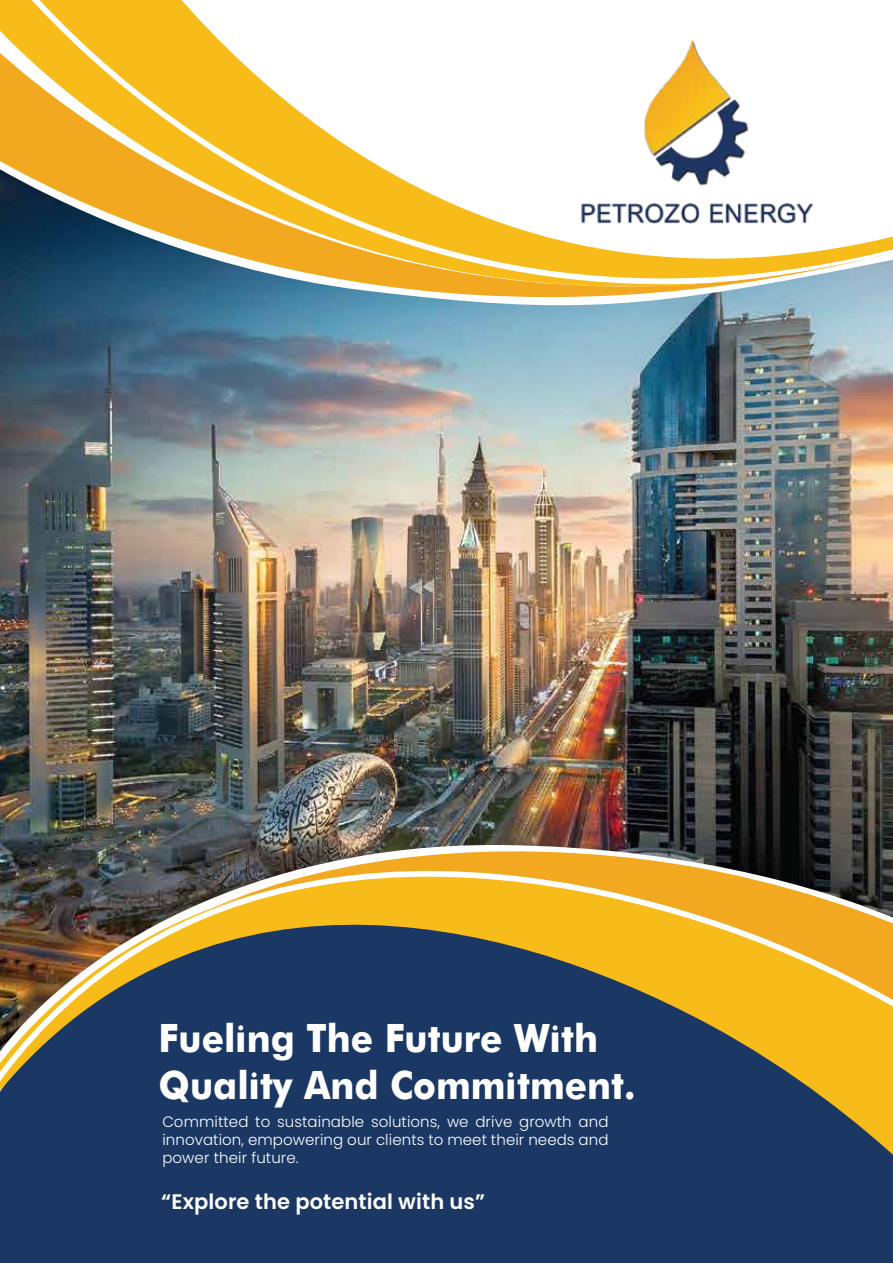
<style>
.page{position:relative;width:893px;height:1263px;background:#fff}
.page>*{position:absolute;margin:0;border:0;box-sizing:border-box;transform-origin:0 0}
.t1{font:700 39px/46.8px "Futura";color:#fff;scale:.94 1}
.t2{font:600 21px "Poppins";letter-spacing:.005em;color:#fff}
.t3{font:300 15px/18px "Poppins";letter-spacing:.005em;color:#fff;text-align:justify}
</style>
<div class="page">
<div style="left:0;top:1168px;width:893px;height:95px;background:#1b3764"></div>
<div style="left:0;top:1096px;width:893px;height:72px;background:#1b3764"></div>
<svg style="left:0;top:1051px;width:893px;height:45px;background:#38495b"></svg>
<svg style="left:0;top:0;width:222px;height:43px;background:#f8c539"></svg>
<svg style="left:0;top:43px;width:384px;height:126px;fill:#f7bc1a"></svg>
<img style="left:644px;top:39px;width:105px;height:130px">
<img style="left:0;top:169px;width:893px;height:882px">
<h1 class="t1" style="left:159px;top:1012px;width:509px">Fueling The Future With<br>Quality And Commitment.</h1>
<p class="t3" style="left:162px;top:1113px;width:448px">Committed to sustainable solutions, we drive growth and innovation, empowering our clients to meet their needs and power their future.</p>
<h2 class="t2" style="left:161px;top:1190px;width:325px">“Explore the potential with us”</h2>
</div>
